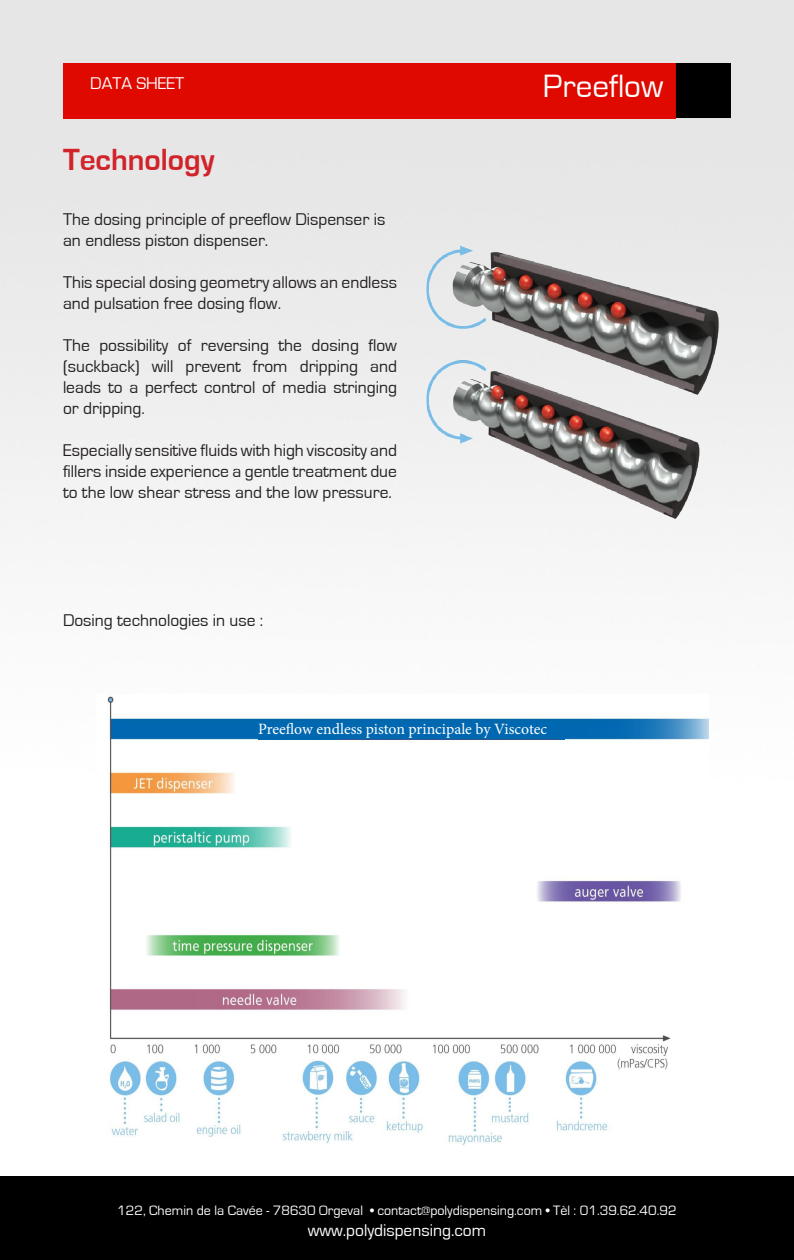
<style>
.page{position:relative;width:794px;height:1260px;background:#fff}
.page>*{position:absolute;margin:0;border:0;box-sizing:border-box;transform-origin:0 0}
.t1{font:33.25px "Eurostile";color:#fff}
.t2{font:700 31.5px "Eurostile";color:#d1232a}
.t3{font:17.5px/21px "Eurostile";color:#231f20}
.t4{font:17.5px "Eurostile";color:#fff}
.t5{font:15.75px "Minion Pro";letter-spacing:-.005em;color:#fff}
.t6{font:14px "Eurostile";color:#fff}
</style>
<div class="page">
<img style="left:0;top:0;width:794px;height:1177px">
<div style="left:63px;top:63px;width:613px;height:55px;background:#df0900"></div>
<div style="left:676px;top:63px;width:55px;height:55px;background:#000"></div>
<div style="left:0;top:1177px;width:794px;height:83px;background:#000"></div>
<img style="left:397px;top:215px;width:336px;height:304px">
<img style="left:96px;top:695px;width:612px;height:450px">
<div style="left:258px;top:723px;width:306px;height:16px;background:#0068b1"></div>
<p class="t4" style="left:90px;top:74px;width:96px">DATA SHEET</p>
<p class="t1" style="left:543px;top:68px;width:122px">Preeflow</p>
<p class="t2" style="left:63px;top:142px;width:153px">Technology</p>
<p class="t3" style="left:63px;top:209px;width:324px">The dosing principle of preeflow Dispenser is an endless piston dispenser.</p>
<p class="t3" style="left:63px;top:272px;width:335px">This special dosing geometry allows an endless and pulsation free dosing flow.</p>
<p class="t3" style="left:63px;top:335px;width:335px;text-align:justify">The possibility of reversing the dosing flow (suckback) will prevent from dripping and leads to a perfect control of media stringing or dripping.</p>
<p class="t3" style="left:63px;top:440px;width:335px;text-align:justify">Especially sensitive fluids with high viscosity and fillers inside experience a gentle treatment due to the low shear stress and the low pressure.</p>
<p class="t3" style="left:63px;top:610px;width:202px">Dosing technologies in use :</p>
<p class="t5" style="left:258px;top:719px;width:291px">Preeflow endless piston principale by Viscotec</p>
<p class="t6" style="left:117px;top:1203px;width:561px">122, Chemin de la Cavée - 78630 Orgeval • contact@polydispensing.com • Tèl : 01.39.62.40.92</p>
<p class="t4" style="left:308px;top:1221px;width:180px">www.polydispensing.com</p>
</div>
